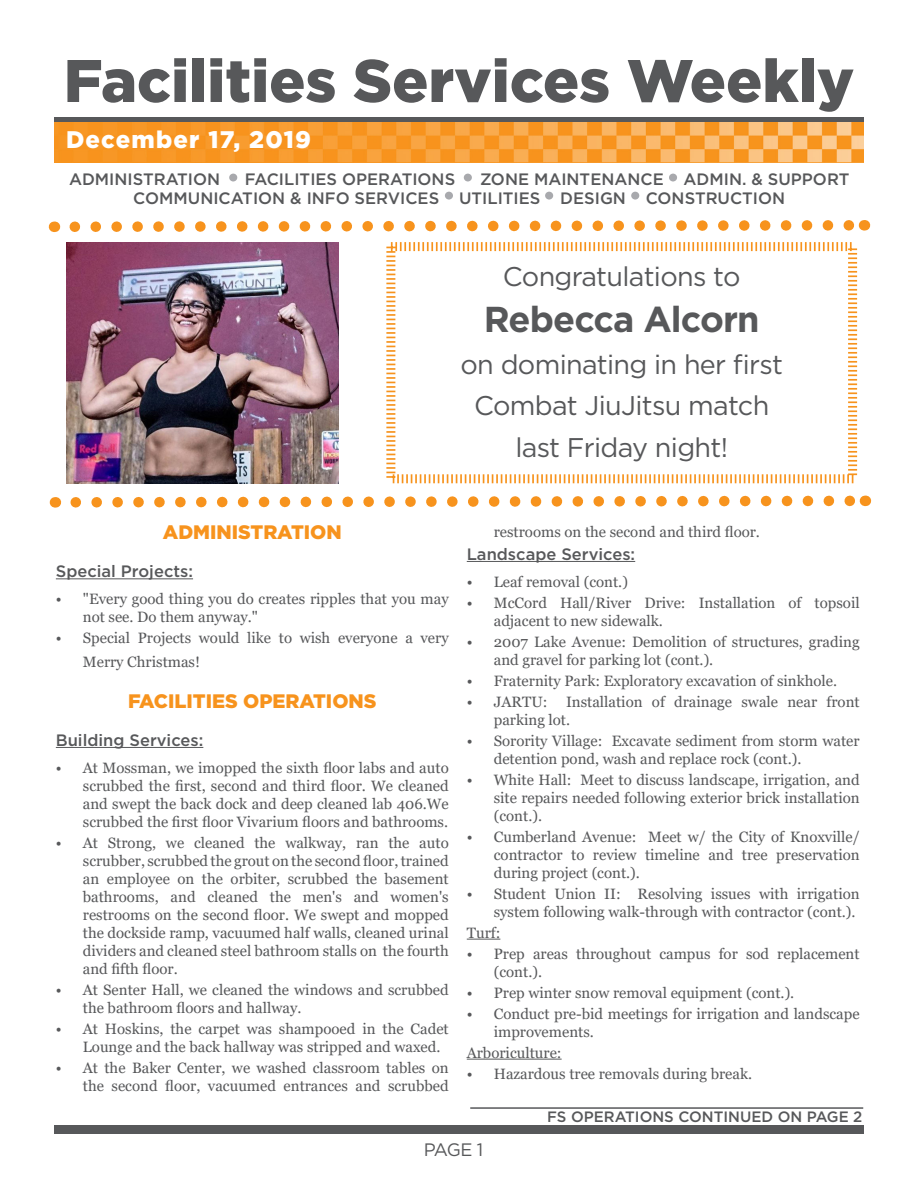
<style>
.page{position:relative;width:918px;height:1188px;background:#fff}
.page>*{position:absolute;margin:0;border:0;box-sizing:border-box;transform-origin:0 0}
.t1{font:900 60px "Gotham";color:#57585a}
.t2{font:700 36px "Gotham";letter-spacing:-.025em;color:#57585a}
.t3{font:27px "Gotham";letter-spacing:-.025em;color:#57585a}
.t4{font:900 24px "Gotham";letter-spacing:.05em;color:#fff}
.t5{font:900 19.5px "Gotham";color:#f7931d}
.t6{font:18px "Gotham";color:#57585a}
.t7{font:500 16.5px/19.8px "Gotham";color:#57585a}
.t8{font:15px/18px "Georgia";color:#57585a}
.t9{font:500 15px "Gotham";color:#57585a}
</style>
<div class="page">
<div style="left:54px;top:117px;width:810px;height:6px;background:#57585a"></div>
<div style="left:54px;top:1125px;width:810px;height:9px;background:#57585a"></div>
<img style="left:54px;top:122px;width:810px;height:40px">
<div style="left:229px;top:174px;width:8px;height:7px;background:#a8a9ad;border-radius:50%"></div>
<div style="left:445px;top:192px;width:8px;height:8px;background:#a8a9ad;border-radius:50%"></div>
<div style="left:669px;top:174px;width:8px;height:7px;background:#a8a9ad;border-radius:50%"></div>
<div style="left:464px;top:174px;width:8px;height:7px;background:#a8a9ad;border-radius:50%"></div>
<div style="left:545px;top:192px;width:8px;height:8px;background:#a8a9ad;border-radius:50%"></div>
<div style="left:631px;top:192px;width:8px;height:8px;background:#a8a9ad;border-radius:50%"></div>
<hr style="left:470px;top:1107px;width:393px;height:2px;background:#57585a">
<hr style="left:56px;top:578px;width:137px;height:1px;background:#57585a">
<hr style="left:56px;top:747px;width:147px;height:1px;background:#57585a">
<hr style="left:467px;top:561px;width:168px;height:1px;background:#57585a">
<hr style="left:467px;top:939px;width:33px;height:1px;background:#57585a">
<hr style="left:467px;top:1059px;width:95px;height:1px;background:#57585a">
<svg style="left:69px;top:220px;width:796px;height:12px"></svg>
<svg style="left:70px;top:495px;width:796px;height:13px"></svg>
<img style="left:66px;top:242px;width:272px;height:241px">
<svg style="left:386px;top:242px;width:472px;height:242px"></svg>
<p class="t1" style="left:64px;top:39px;width:792px">Facilities Services Weekly</p>
<p class="t4" style="left:66px;top:123px;width:247px">December 17, 2019</p>
<p class="t7" style="left:69px;top:169px;width:153px">ADMINISTRATION</p>
<p class="t7" style="left:245px;top:169px;width:212px">FACILITIES OPERATIONS</p>
<p class="t7" style="left:133px;top:169px;width:718px;text-indent:347px">ZONE MAINTENANCE ADMIN. &amp; SUPPORT<br>COMMUNICATION &amp; INFO SERVICES UTILITIES DESIGN CONSTRUCTION</p>
<p class="t3" style="left:503px;top:259px;width:239px">Congratulations to</p>
<p class="t2" style="left:484px;top:296px;width:277px">Rebecca Alcorn</p>
<p class="t3" style="left:461px;top:347px;width:324px">on dominating in her first</p>
<p class="t3" style="left:474px;top:388px;width:297px">Combat JiuJitsu match</p>
<p class="t3" style="left:515px;top:430px;width:214px">last Friday night!</p>
<p class="t5" style="left:163px;top:519px;width:180px">ADMINISTRATION</p>
<p class="t7" style="left:56px;top:561px;width:139px">Special Projects:</p>
<p class="t8" style="left:83px;top:590px;width:367px;text-indent:-27px">• "Every good thing you do creates ripples that you may not see. Do them anyway."</p>
<p class="t8" style="left:83px;top:627px;width:367px;line-height:23.4px;text-indent:-27px">• Special Projects would like to wish everyone a very<br>Merry Christmas!</p>
<p class="t5" style="left:128px;top:688px;width:250px">FACILITIES OPERATIONS</p>
<p class="t7" style="left:56px;top:730px;width:149px">Building Services:</p>
<p class="t8" style="left:83px;top:759px;width:367px;text-align:justify;text-indent:-27px">• At Mossman, we imopped the sixth floor labs and auto scrubbed the first, second and third floor. We cleaned and swept the back dock and deep cleaned lab 406.We scrubbed the first floor Vivarium floors and bathrooms.</p>
<p class="t8" style="left:83px;top:834px;width:367px;text-align:justify;text-indent:-27px">• At Strong, we cleaned the walkway, ran the auto scrubber, scrubbed the grout on the second floor, trained an employee on the orbiter, scrubbed the basement bathrooms, and cleaned the men's and women's restrooms on the second floor. We swept and mopped the dockside ramp, vacuumed half walls, cleaned urinal dividers and cleaned steel bathroom stalls on the fourth and fifth floor.</p>
<p class="t8" style="left:83px;top:981px;width:367px;text-indent:-27px">• At Senter Hall, we cleaned the windows and scrubbed the bathroom floors and hallway.</p>
<p class="t8" style="left:83px;top:1020px;width:367px;text-indent:-27px">• At Hoskins, the carpet was shampooed in the Cadet<br>Lounge and the back hallway was stripped and waxed.</p>
<p class="t8" style="left:56px;top:1059px;width:394px;text-align:right">• At the Baker Center, we washed classroom tables on the second floor, vacuumed entrances and scrubbed</p>
<p class="t8" style="left:494px;top:523px;width:268px">restrooms on the second and third floor.</p>
<p class="t7" style="left:467px;top:544px;width:170px">Landscape Services:</p>
<p class="t8" style="left:467px;top:573px;width:163px">• Leaf removal (cont.)</p>
<p class="t8" style="left:494px;top:594px;width:367px;text-indent:-27px">• McCord Hall/River Drive: Installation of topsoil adjacent to new sidewalk.</p>
<p class="t8" style="left:494px;top:633px;width:367px;text-indent:-27px">• 2007 Lake Avenue: Demolition of structures, grading and gravel for parking lot (cont.).</p>
<p class="t8" style="left:467px;top:672px;width:372px">• Fraternity Park: Exploratory excavation of sinkhole.</p>
<p class="t8" style="left:494px;top:693px;width:367px;text-indent:-27px">• JARTU: Installation of drainage swale near front parking lot.</p>
<p class="t8" style="left:494px;top:732px;width:367px;text-indent:-27px">• Sorority Village: Excavate sediment from storm water detention pond, wash and replace rock (cont.).</p>
<p class="t8" style="left:494px;top:771px;width:367px;text-align:justify;text-indent:-27px">• White Hall: Meet to discuss landscape, irrigation, and site repairs needed following exterior brick installation (cont.).</p>
<p class="t8" style="left:494px;top:828px;width:367px;text-align:justify;text-indent:-27px">• Cumberland Avenue: Meet w/ the City of Knoxville/ contractor to review timeline and tree preservation during project (cont.).</p>
<p class="t8" style="left:467px;top:885px;width:394px;text-align:right">• Student Union II: Resolving issues with irrigation system following walk-through with contractor (cont.).</p>
<p class="t8" style="left:467px;top:924px;width:35px">Turf:</p>
<p class="t8" style="left:494px;top:945px;width:367px;text-indent:-27px">• Prep areas throughout campus for sod replacement (cont.).</p>
<p class="t8" style="left:467px;top:984px;width:329px">• Prep winter snow removal equipment (cont.).</p>
<p class="t8" style="left:494px;top:1005px;width:367px;text-indent:-27px">• Conduct pre-bid meetings for irrigation and landscape improvements.</p>
<p class="t8" style="left:467px;top:1044px;width:96px">Arboriculture:</p>
<p class="t8" style="left:467px;top:1065px;width:287px">• Hazardous tree removals during break.</p>
<p class="t9" style="left:547px;top:1107px;width:317px">FS OPERATIONS CONTINUED ON PAGE 2</p>
<p class="t6" style="left:424px;top:1138px;width:61px">PAGE 1</p>
</div>
